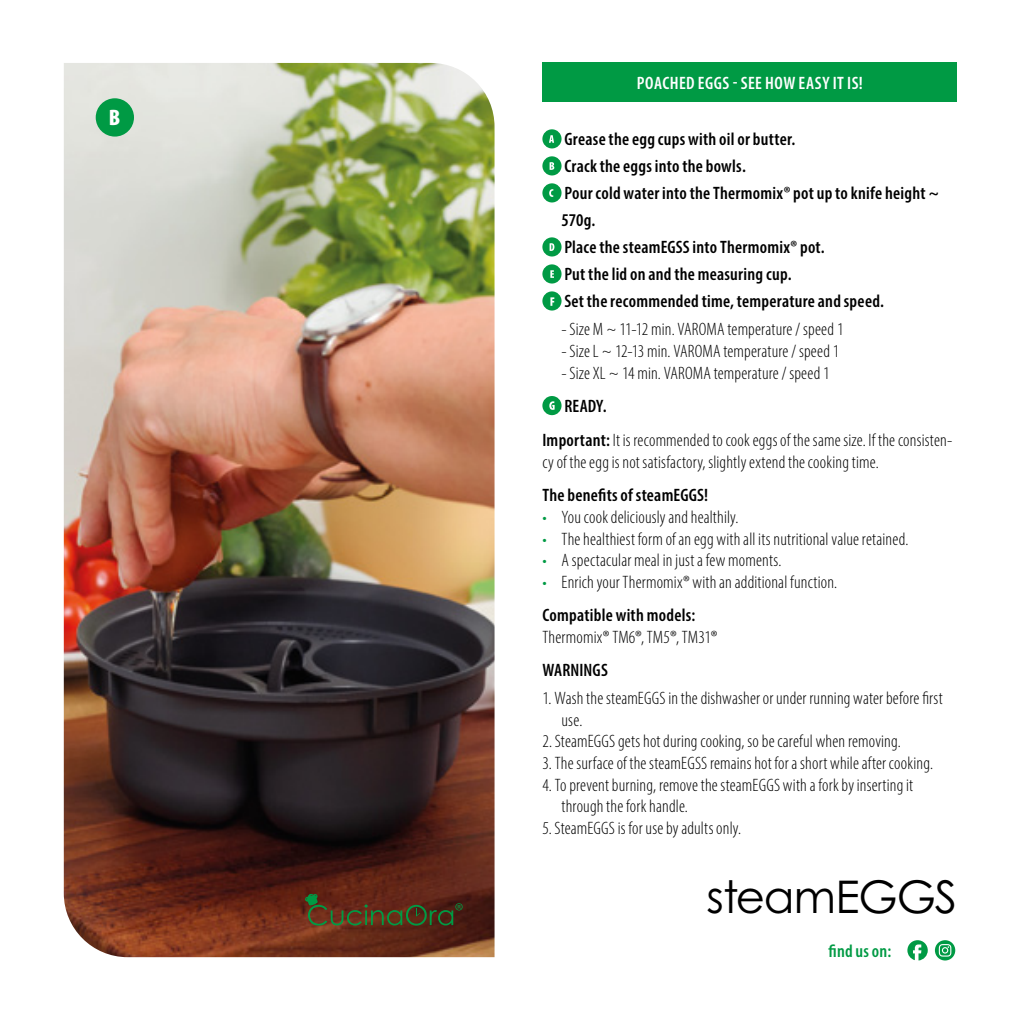
<style>
.page{position:relative;width:1021px;height:1021px;background:#fff}
.page>*{position:absolute;margin:0;border:0;box-sizing:border-box;transform-origin:0 0}
.nazwa_copy{font:45px "Century Gothic Pro";letter-spacing:-.025em;color:#000}
.numer{font:900 condensed 22.5px "Myriad Pro";color:#fff}
.punkty{font:300 condensed 18px/21.6px "Myriad Pro";letter-spacing:.01em;color:#000}
.punkty-2{font:600 condensed 18px/27px "Myriad Pro";letter-spacing:.015em;color:#000}
.Paragraph_Style_1{font:300 condensed 18px/21.6px "Myriad Pro";letter-spacing:.01em;color:#000}
.t1{font:600 condensed 18px "Myriad Pro";letter-spacing:.025em;color:#fff}
.t2{font:600 condensed 18px "Myriad Pro";color:#009a44}
.s1{font-weight:600}
.s2{color:#009a44}
</style>
<div class="page">
<img style="left:64px;top:63px;width:430px;height:894px">
<svg style="left:305px;top:893px;width:157px;height:32px;background:#52381e"></svg>
<div style="left:542px;top:129px;width:19px;height:19px;background:#009a44;border-radius:50%"></div>
<svg style="left:549px;top:135px;width:5px;height:8px"></svg>
<div style="left:542px;top:156px;width:19px;height:19px;background:#009a44;border-radius:50%"></div>
<svg style="left:549px;top:162px;width:5px;height:8px"></svg>
<div style="left:542px;top:183px;width:19px;height:19px;background:#009a44;border-radius:50%"></div>
<svg style="left:549px;top:189px;width:4px;height:8px"></svg>
<div style="left:542px;top:237px;width:19px;height:19px;background:#009a44;border-radius:50%"></div>
<svg style="left:549px;top:243px;width:5px;height:8px"></svg>
<div style="left:542px;top:264px;width:19px;height:19px;background:#009a44;border-radius:50%"></div>
<svg style="left:550px;top:270px;width:4px;height:8px"></svg>
<div style="left:542px;top:291px;width:19px;height:19px;background:#009a44;border-radius:50%"></div>
<svg style="left:550px;top:297px;width:4px;height:9px"></svg>
<div style="left:542px;top:396px;width:19px;height:19px;background:#009a44;border-radius:50%"></div>
<svg style="left:549px;top:401px;width:5px;height:9px"></svg>
<div style="left:96px;top:98px;width:38px;height:39px;background:#009a44;border-radius:50%"></div>
<svg style="left:907px;top:940px;width:20px;height:20px"></svg>
<svg style="left:934px;top:940px;width:21px;height:20px"></svg>
<div style="left:542px;top:63px;width:415px;height:39px;background:#009a44"></div>
<p class="numer" style="left:109px;top:103px;width:13px">B</p>
<p class="t1" style="left:637px;top:72px;width:227px">POACHED EGGS - SEE HOW EASY IT IS!</p>
<p class="punkty-2" style="left:564px;top:125px;width:232px">Grease the egg cups with oil or butter.</p>
<p class="punkty-2" style="left:564px;top:152px;width:183px">Crack the eggs into the bowls.</p>
<p class="punkty-2" style="left:561px;top:179px;width:379px">Pour cold water into the Thermomix® pot up to knife height ~<br>570g.</p>
<p class="punkty-2" style="left:564px;top:233px;width:262px">Place the steamEGSS into Thermomix® pot.</p>
<p class="punkty-2" style="left:564px;top:260px;width:229px">Put the lid on and the measuring cup.</p>
<p class="punkty-2" style="left:564px;top:287px;width:321px">Set the recommended time, temperature and speed.</p>
<p class="punkty" style="left:561px;top:318px;width:283px">- Size M ~ 11-12 min. VAROMA temperature / speed 1</p>
<p class="punkty" style="left:561px;top:340px;width:279px">- Size L ~ 12-13 min. VAROMA temperature / speed 1</p>
<p class="punkty" style="left:561px;top:362px;width:270px">- Size XL ~ 14 min. VAROMA temperature / speed 1</p>
<p class="punkty-2" style="left:564px;top:392px;width:44px">READY.</p>
<p class="Paragraph_Style_1" style="left:542px;top:429px;width:411px"><span class="s1">Important:</span> It is recommended to cook eggs of the same size. If the consisten&shy;cy of the egg is not satisfactory, slightly extend the cooking time.</p>
<p class="punkty-2" style="left:542px;top:481px;width:167px">The benefits of steamEGGS!</p>
<p class="punkty" style="left:542px;top:506px;width:198px"><span class="s2">•</span> You cook deliciously and healthily.</p>
<p class="punkty" style="left:542px;top:527px;width:367px"><span class="s2">•</span> The healthiest form of an egg with all its nutritional value retained.</p>
<p class="punkty" style="left:542px;top:549px;width:241px"><span class="s2">•</span> A spectacular meal in just a few moments.</p>
<p class="punkty" style="left:542px;top:571px;width:296px"><span class="s2">•</span> Enrich your Thermomix® with an additional function.</p>
<p class="punkty-2" style="left:542px;top:601px;width:154px">Compatible with models:</p>
<p class="punkty" style="left:542px;top:626px;width:177px">Thermomix® TM6®, TM5®, TM31®</p>
<p class="punkty-2" style="left:542px;top:656px;width:67px">WARNINGS</p>
<p class="punkty" style="left:561px;top:687px;width:383px;text-indent:-19px">1. Wash the steamEGGS in the dishwasher or under running water before first use.</p>
<p class="punkty" style="left:542px;top:730px;width:360px">2. SteamEGGS gets hot during cooking, so be careful when removing.</p>
<p class="punkty" style="left:542px;top:752px;width:392px">3. The surface of the steamEGSS remains hot for a short while after cooking.</p>
<p class="punkty" style="left:561px;top:773px;width:353px;text-indent:-19px">4. To prevent burning, remove the steamEGGS with a fork by inserting it through the fork handle.</p>
<p class="punkty" style="left:542px;top:817px;width:200px">5. SteamEGGS is for use by adults only.</p>
<p class="nazwa_copy" style="left:706px;top:869px;width:252px">steamEGGS</p>
<p class="t2" style="left:828px;top:939px;width:64px">find us on:</p>
</div>
